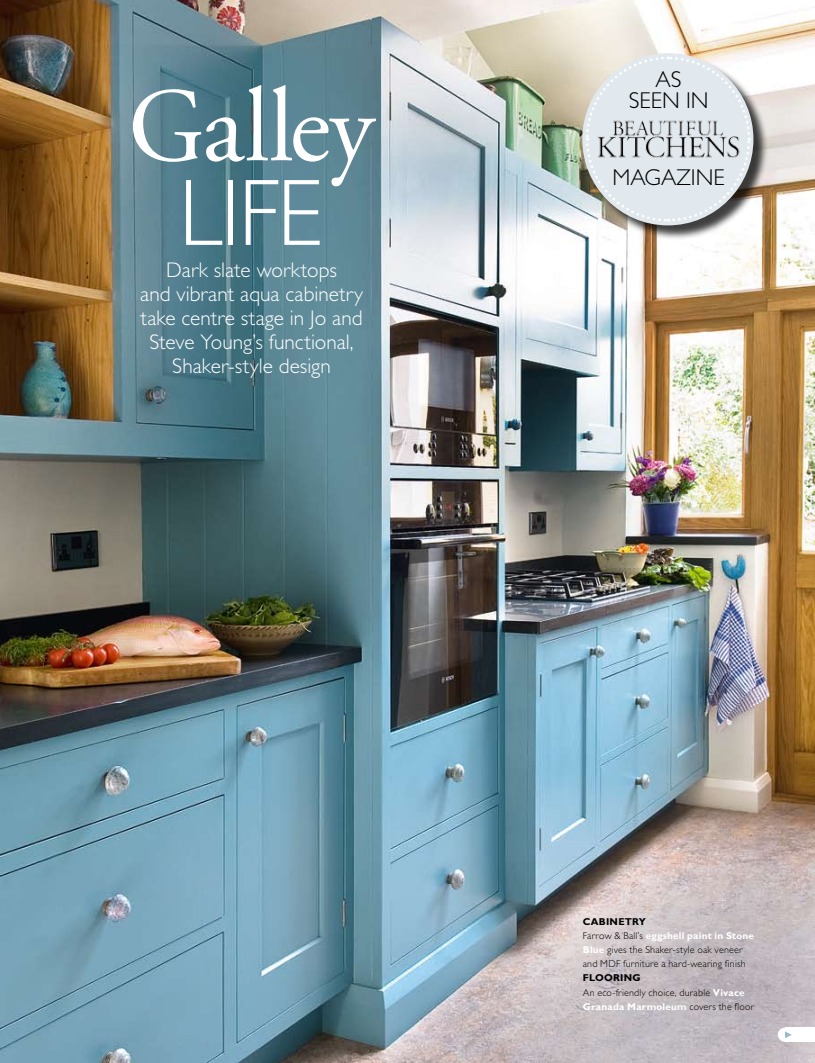
<style>
.page{position:relative;width:815px;height:1063px;background:#fff}
.page>*{position:absolute;margin:0;border:0;box-sizing:border-box;transform-origin:0 0}
.t1{font:105px "Adobe Garamond";color:#fff}
.t2{font:300 95px "Gill Sans";color:#fff}
.t3{font:300 23px/21px "Gill Sans";color:#000;text-align:center}
.t4{font:300 21.25px/24px "Gill Sans";letter-spacing:.005em;color:#fff;text-align:center}
.t5{font:300 10px/14.1px "Gill Sans";letter-spacing:.02em;color:#000}
.s1{font-weight:700}
.s2{font-weight:700;color:#fff}
</style>
<div class="page">
<img style="left:0;top:0;width:815px;height:1063px">
<div style="left:778px;top:1028px;width:14px;height:14px;background:#fff;border-radius:50%"></div>
<div style="left:785px;top:1028px;width:30px;height:14px;background:#fff"></div>
<svg style="left:785px;top:1031px;width:7px;height:7px"></svg>
<div style="left:584px;top:55px;width:185px;height:186px;background:#000;opacity:.75"></div>
<svg style="left:584px;top:55px;width:168px;height:168px;background:#d9dee0"></svg>
<img style="left:596px;top:118px;width:145px;height:42px">
<h1 class="t1" style="left:128px;top:71px;width:247px">Galley</h1>
<h2 class="t2" style="left:179px;top:160px;width:145px">LIFE</h2>
<h3 class="t4" style="left:140px;top:258px;width:224px">Dark slate worktops<br>and vibrant aqua cabinetry take centre stage in Jo and<br>Steve Young’s functional,<br>Shaker-style design</h3>
<h3 class="t3" style="left:629px;top:69px;width:81px">As seen in</h3>
<h3 class="t3" style="left:612px;top:167px;width:114px">MAGAZIN E</h3>
<p class="t5" style="left:583px;top:915px;width:173px"><span class="s1">CABINETRY<br></span>Farrow &amp; Ball’s <span class="s2">eggshell paint in Stone<br>Blue</span> gives the Shaker-style oak veneer and MDF furniture a hard-wearing finish</p>
<p class="t5" style="left:583px;top:971px;width:173px"><span class="s1">FLOORING<br></span>An eco-friendly choice, durable <span class="s2">Vivace<br>Granada Marmoleum</span> covers the floor</p>
</div>
